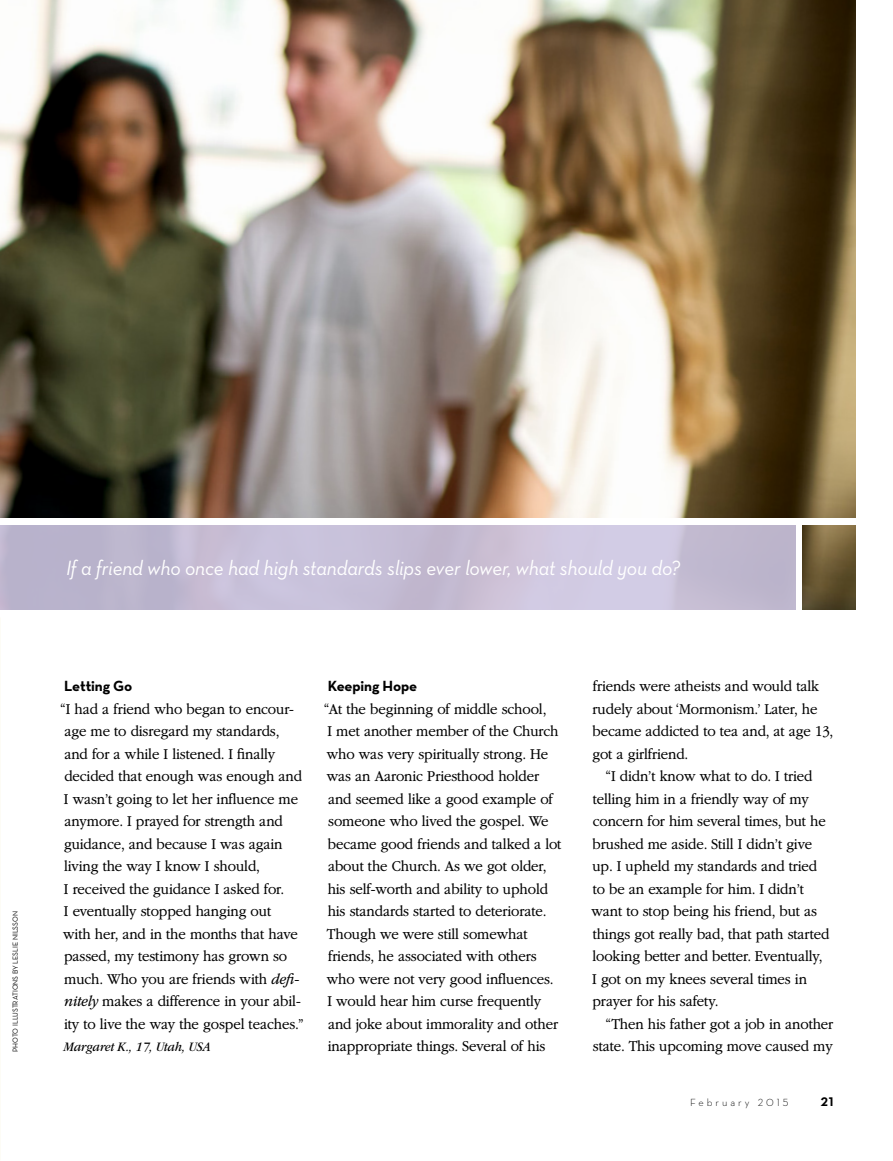
<style>
.page{position:relative;width:893px;height:1161px;background:#fff}
.page>*{position:absolute;margin:0;border:0;box-sizing:border-box;transform-origin:0 0}
.t1{font:italic 21px "Neutralds Lat";letter-spacing:-.01em;color:#fff;scale:.95 1}
.ARTCL_para_first{font:300 15.75px/22.5px "Garamondlds Lat Plus";letter-spacing:-.01em;color:#000;scale:.95 1}
.ARTCL_para{font:300 15.75px/22.5px "Garamondlds Lat Plus";letter-spacing:-.01em;color:#000;scale:.95 1}
.TOPIC-1_title{font:700 15px "Neutralds Lat";letter-spacing:-.01em;color:#000}
.Bio_para{font:italic 13.5px "Garamondlds Lat";letter-spacing:-.01em;color:#000;scale:.92 1}
.Folio_R{font:700 12.75px "Neutralds Lat";color:#000}
.Folio_R-2{font:300 10.5px "Neutralds Lat";letter-spacing:.28em;color:#000}
.CRDT_para{font:7.5px "Neutralds Lat";color:#000;scale:.95 1}
.s1{font-style:italic}
</style>
<div class="page">
<img style="left:0;top:0;width:855px;height:517px">
<img style="left:803px;top:525px;width:52px;height:84px">
<img style="left:0;top:463px;width:1px;height:146px">
<svg style="left:0;top:525px;width:795px;height:84px;background:#c4bdd5"></svg>
<p class="CRDT_para" style="left:10px;top:1052px;width:149px;rotate:-90deg">PHOTO ILLUSTRATIONS BY LESLIE NILSSON</p>
<p class="t1" style="left:66px;top:552px;width:648px">If a friend who once had high standards slips ever lower, what should you do?</p>
<p class="TOPIC-1_title" style="left:64px;top:673px;width:69px">Letting Go</p>
<p class="ARTCL_para_first" style="left:60px;top:696px;width:258px">“I had a friend who began to encour&shy;age me to disregard my standards,<br>and for a while I listened. I finally decided that enough was enough and I wasn’t going to let her influence me anymore. I prayed for strength and guidance, and because I was again living the way I know I should,<br>I received the guidance I asked for.<br>I eventually stopped hanging out<br>with her, and in the months that have passed, my testimony has grown so much. Who you are friends with <span class="s1">defi&shy;nitely</span> makes a difference in your abil&shy;ity to live the way the gospel teaches.”</p>
<p class="Bio_para" style="left:64px;top:1037px;width:161px">Margaret K., 17, Utah, USA</p>
<p class="TOPIC-1_title" style="left:328px;top:673px;width:91px">Keeping Hope</p>
<p class="ARTCL_para_first" style="left:324px;top:696px;width:252px">“At the beginning of middle school,<br>I met another member of the Church who was very spiritually strong. He was an Aaronic Priesthood holder and seemed like a good example of someone who lived the gospel. We became good friends and talked a lot about the Church. As we got older, his self-worth and ability to uphold his standards started to deteriorate.<br>Though we were still somewhat friends, he associated with others who were not very good influences.</p>
<p class="ARTCL_para_first" style="left:327px;top:989px;width:244px">I would hear him curse frequently and joke about immorality and other inappropriate things. Several of his</p>
<p class="ARTCL_para_first" style="left:592px;top:674px;width:255px">friends were atheists and would talk rudely about ‘Mormonism.’ Later, he became addicted to tea and, at age 13, got a girlfriend.</p>
<p class="ARTCL_para" style="left:591px;top:764px;width:252px;text-indent:14px">“I didn’t know what to do. I tried telling him in a friendly way of my concern for him several times, but he brushed me aside. Still I didn’t give up. I upheld my standards and tried to be an example for him. I didn’t want to stop being his friend, but as things got really bad, that path started looking better and better. Eventually, I got on my knees several times in prayer for his safety.</p>
<p class="ARTCL_para" style="left:593px;top:1011px;width:255px;text-align:right">“Then his father got a job in another state. This upcoming move caused my</p>
<p class="Folio_R-2" style="left:690px;top:1094px;width:100px">February 2015</p>
<p class="Folio_R" style="left:821px;top:1091px;width:14px">21</p>
</div>
